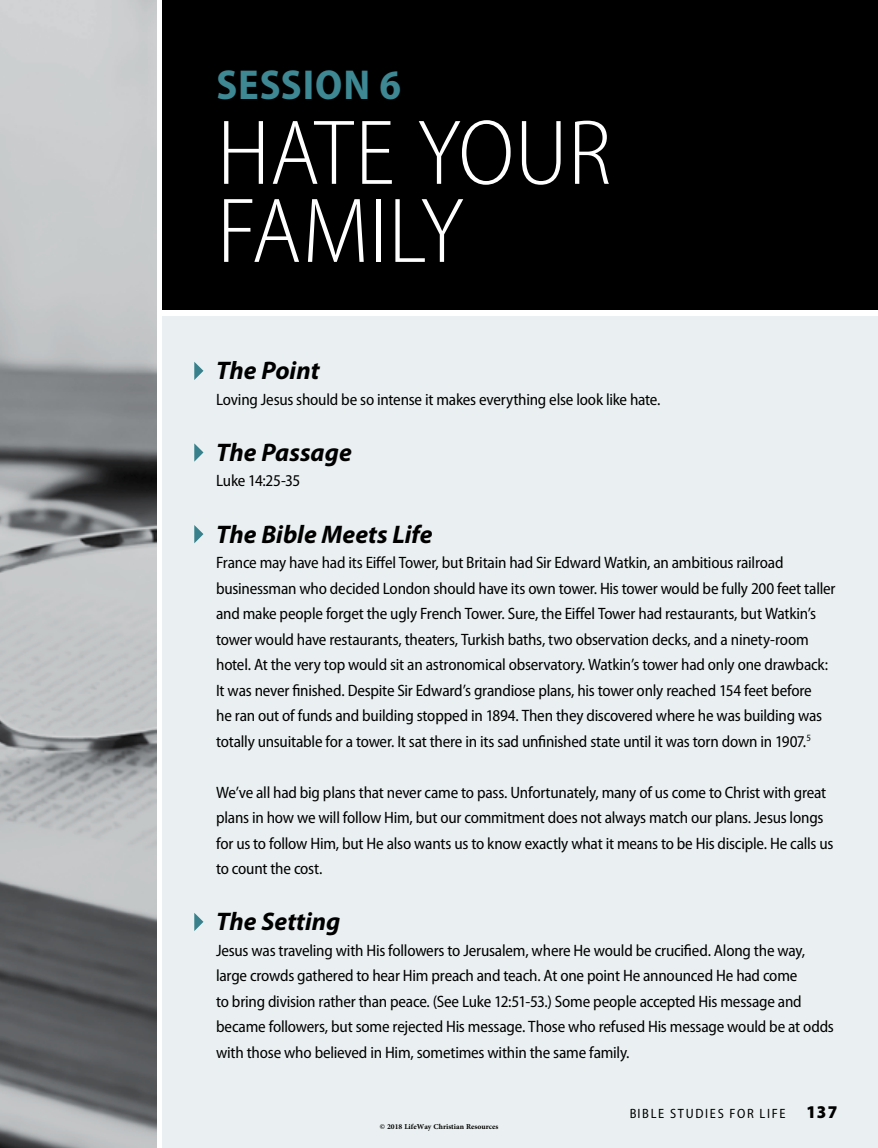
<style>
.page{position:relative;width:878px;height:1148px;background:#fff}
.page>*{position:absolute;margin:0;border:0;box-sizing:border-box;transform-origin:0 0}
.t1{font:300 semi-condensed 93px/78px "Myriad Pro";letter-spacing:.005em;color:#fff}
.t2{font:700 semi-condensed 42px "Myriad Pro";letter-spacing:.02em;color:#3e8894}
.t3{font:italic 700 25.5px "Myriad Pro";color:#000}
.t4{font:semi-condensed 16.5px/25.5px "Myriad Pro";letter-spacing:-.015em;color:#000}
.t5{font:semi-condensed 13.5px "Myriad Pro";letter-spacing:.125em;color:#000}
.t6{font:700 10.5px "Adobe Arabic";color:#000}
.s1{font-weight:900;font-size:18px}
</style>
<div class="page">
<div style="left:162px;top:316px;width:716px;height:832px;background:#eaf0f1"></div>
<div style="left:162px;top:0;width:716px;height:310px;background:#000"></div>
<svg style="left:194px;top:362px;width:9px;height:18px"></svg>
<svg style="left:194px;top:443px;width:9px;height:19px"></svg>
<svg style="left:194px;top:525px;width:9px;height:18px"></svg>
<svg style="left:194px;top:913px;width:9px;height:18px"></svg>
<img style="left:0;top:0;width:156px;height:1148px">
<h2 class="t2" style="left:216px;top:61px;width:186px">SESSION 6</h2>
<h1 class="t1" style="left:217px;top:116px;width:395px">HATE YOUR<br>FAMILY</h1>
<h3 class="t3" style="left:216px;top:357px;width:105px">The Point</h3>
<p class="t4" style="left:216px;top:387px;width:446px">Loving Jesus should be so intense it makes everything else look like hate.</p>
<h3 class="t3" style="left:216px;top:438px;width:137px">The Passage</h3>
<p class="t4" style="left:216px;top:468px;width:86px">Luke 14:25-35</p>
<h3 class="t3" style="left:216px;top:520px;width:218px">The Bible Meets Life</h3>
<p class="t4" style="left:216px;top:550px;width:621px">France may have had its Eiffel Tower, but Britain had Sir Edward Watkin, an ambitious railroad businessman who decided London should have its own tower. His tower would be fully 200 feet taller and make people forget the ugly French Tower. Sure, the Eiffel Tower had restaurants, but Watkin’s tower would have restaurants, theaters, Turkish baths, two observation decks, and a ninety-room hotel. At the very top would sit an astronomical observatory. Watkin’s tower had only one drawback:<br>It was never finished. Despite Sir Edward’s grandiose plans, his tower only reached 154 feet before<br>he ran out of funds and building stopped in 1894. Then they discovered where he was building was totally unsuitable for a tower. It sat there in its sad unfinished state until it was torn down in 1907.<sup>5</sup></p>
<p class="t4" style="left:216px;top:779px;width:619px">We’ve all had big plans that never came to pass. Unfortunately, many of us come to Christ with great plans in how we will follow Him, but our commitment does not always match our plans. Jesus longs for us to follow Him, but He also wants us to know exactly what it means to be His disciple. He calls us to count the cost.</p>
<h3 class="t3" style="left:216px;top:907px;width:126px">The Setting</h3>
<p class="t4" style="left:216px;top:938px;width:619px">Jesus was traveling with His followers to Jerusalem, where He would be crucified. Along the way, large crowds gathered to hear Him preach and teach. At one point He announced He had come<br>to bring division rather than peace. (See Luke 12:51-53.) Some people accepted His message and became followers, but some rejected His message. Those who refused His message would be at odds with those who believed in Him, sometimes within the same family.</p>
<p class="t6" style="left:380px;top:1119px;width:120px">© 2018 LifeWay Christian Resources</p>
<p class="t5" style="left:629px;top:1106px;width:210px">BIBLE STUDIES FOR LIFE <span class="s1">137</span></p>
</div>
